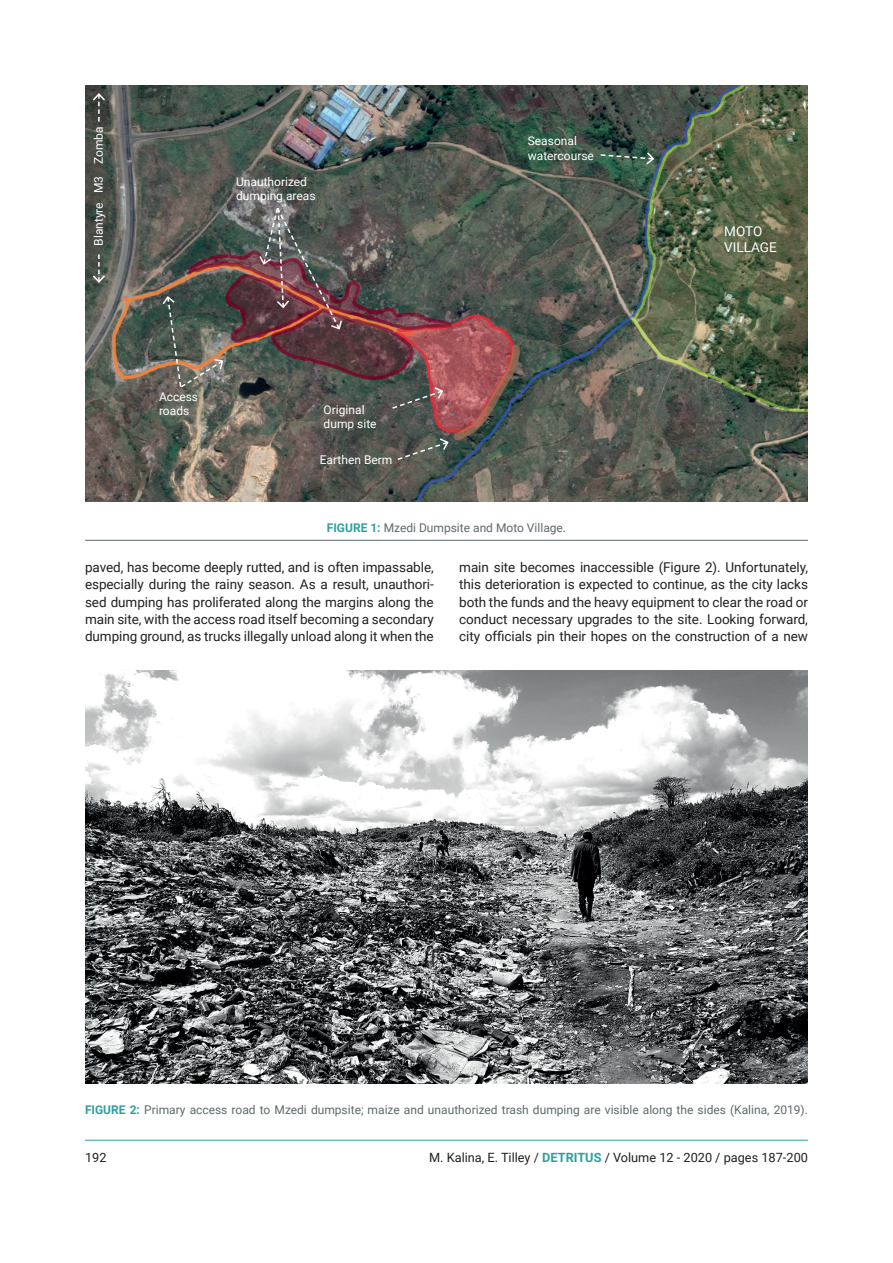
<style>
.page{position:relative;width:893px;height:1263px;background:#fff}
.page>*{position:absolute;margin:0;border:0;box-sizing:border-box;transform-origin:0 0}
.t1{font:13.5px/17.2px "Roboto";letter-spacing:-.005em;color:#231f20;text-align:justify}
.t2{font:13.5px/16.2px "Roboto";color:#fff}
.t3{font:12.75px "Roboto";color:#231f20}
.t4{font:12px "Roboto";color:#5f686b}
.t5{font:12px/14.4px "Roboto";color:#fff}
.s1{font-weight:700;color:#2d9fa2}
</style>
<div class="page">
<hr style="left:85px;top:1140px;width:723px;height:1px;background:#2d9fa2">
<img style="left:85px;top:85px;width:723px;height:417px">
<hr style="left:85px;top:540px;width:723px;height:1px;background:#5f686b">
<img style="left:85px;top:671px;width:723px;height:413px">
<svg style="left:396px;top:437px;width:54px;height:24px"></svg>
<svg style="left:391px;top:386px;width:53px;height:24px"></svg>
<svg style="left:161px;top:295px;width:64px;height:94px;background:#63675d"></svg>
<img style="left:258px;top:206px;width:85px;height:125px">
<svg style="left:599px;top:151px;width:56px;height:15px"></svg>
<svg style="left:91px;top:254px;width:16px;height:30px"></svg>
<svg style="left:91px;top:92px;width:16px;height:30px"></svg>
<p class="t5" style="left:91px;top:246px;width:121px;rotate:-90deg">Blantyre M3 Zomba</p>
<p class="t5" style="left:236px;top:174px;width:81px">Unauthorized dumping areas</p>
<p class="t5" style="left:528px;top:133px;width:68px">Seasonal watercourse</p>
<p class="t5" style="left:159px;top:389px;width:41px">Access roads</p>
<p class="t5" style="left:324px;top:402px;width:54px">Original dump site</p>
<p class="t5" style="left:320px;top:452px;width:74px">Earthen Berm</p>
<p class="t4" style="left:327px;top:519px;width:241px"><span class="s1">FIGURE 1:</span> Mzedi Dumpsite and Moto Village.</p>
<p class="t2" style="left:724px;top:222px;width:54px">MOTO<br>VILLAGE</p>
<p class="t1" style="left:85px;top:558px;width:350px">paved, has become deeply rutted, and is often impassable, especially during the rainy season. As a result, unauthori&shy;sed dumping has proliferated along the margins along the main site, with the access road itself becoming a secondary dumping ground, as trucks illegally unload along it when the</p>
<p class="t1" style="left:459px;top:558px;width:350px">main site becomes inaccessible (Figure 2). Unfortunately, this deterioration is expected to continue, as the city lacks both the funds and the heavy equipment to clear the road or conduct necessary upgrades to the site. Looking forward, city officials pin their hopes on the construction of a new</p>
<p class="t4" style="left:85px;top:1101px;width:724px"><span class="s1">FIGURE 2:</span> Primary access road to Mzedi dumpsite; maize and unauthorized trash dumping are visible along the sides (Kalina, 2019).</p>
<p class="t3" style="left:85px;top:1148px;width:23px">192</p>
<p class="t3" style="left:429px;top:1148px;width:380px">M. Kalina, E. Tilley / <span class="s1">DETRITUS</span> / Volume 12 - 2020 / pages 187-200</p>
</div>
